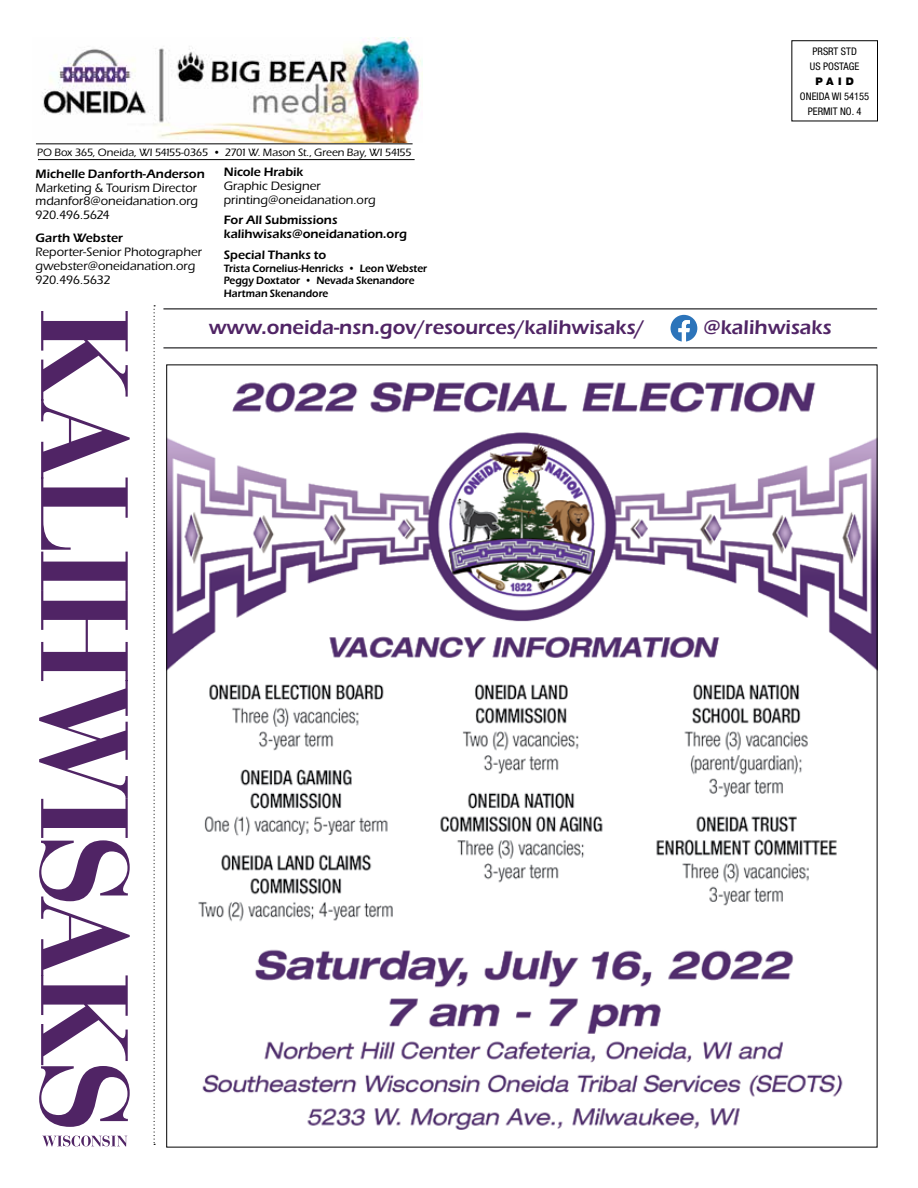
<style>
.page{position:relative;width:918px;height:1188px;background:#fff}
.page>*{position:absolute;margin:0;border:0;box-sizing:border-box;transform-origin:0 0}
.t1{font:700 19.5px "Eras Book ITC";color:#502465}
.t2{font:700 12px/13.8px "Eras Light ITC";color:#000}
.t3{font:700 12px/14.4px "Eras Book ITC";color:#000}
.t4{font:700 10.5px/12.6px "Eras Book ITC";color:#000;scale:.94 1}
.t5{font:700 10.5px "Eras Light ITC";color:#000}
.t6{font:condensed 10.5px/15px "Helvetica Neue LT Std";color:#000}
.t7{font:900 10.5px "Helvetica Neue LT Std";color:#000}
</style>
<div class="page">
<hr style="left:163px;top:347px;width:714px;height:2px;background:#4d4d4f">
<svg style="left:39px;top:311px;width:91px;height:816px"></svg>
<svg style="left:42px;top:1135px;width:85px;height:12px"></svg>
<svg style="left:154px;top:305px;width:1px;height:840px"></svg>
<hr style="left:163px;top:308px;width:714px;height:2px;background:#4d4d4f">
<svg style="left:671px;top:315px;width:26px;height:27px"></svg>
<img style="left:42px;top:38px;width:381px;height:105px">
<hr style="left:36px;top:144px;width:377px;height:1px;background:#000">
<hr style="left:38px;top:159px;width:377px;height:1px;background:#000">
<div style="left:791px;top:40px;width:87px;height:81px;border:1px solid #000"></div>
<img style="left:168px;top:382px;width:708px;height:748px">
<p class="t5" style="left:37px;top:146px;width:376px">PO Box 365, Oneida, WI 54155-0365 • 2701 W. Mason St., Green Bay, WI 54155</p>
<p class="t3" style="left:224px;top:165px;width:81px">Nicole Hrabik</p>
<p class="t2" style="left:224px;top:179px;width:154px">Graphic Designer printing@oneidanation.org</p>
<p class="t3" style="left:224px;top:213px;width:185px">For All Submissions kalihwisaks@oneidanation.org</p>
<p class="t3" style="left:36px;top:167px;width:171px">Michelle Danforth-Anderson</p>
<p class="t2" style="left:36px;top:181px;width:164px;text-align:justify">Marketing &amp; Tourism Director mdanfor8@oneidanation.org 920.496.5624</p>
<p class="t3" style="left:36px;top:231px;width:89px">Garth Webster</p>
<p class="t2" style="left:36px;top:245px;width:168px">Reporter-Senior Photographer gwebster@oneidanation.org<br>920.496.5632</p>
<p class="t3" style="left:224px;top:248px;width:104px">Special Thanks to</p>
<p class="t4" style="left:224px;top:262px;width:218px">Trista Cornelius-Henricks • Leon Webster<br>Peggy Doxtator • Nevada Skenandore<br>Hartman Skenandore</p>
<p class="t6" style="left:810px;top:43px;width:51px">PRSRT STD<br>US POSTAGE</p>
<p class="t7" style="left:815px;top:75px;width:40px">PAID</p>
<p class="t6" style="left:800px;top:88px;width:71px;text-align:center">ONEIDA WI 54155<br>PERMIT NO. 4</p>
<h1 class="t1" style="left:209px;top:315px;width:437px">www.oneida-nsn.gov/resources/kalihwisaks/</h1>
<h1 class="t1" style="left:704px;top:315px;width:130px">@kalihwisaks</h1>
</div>
